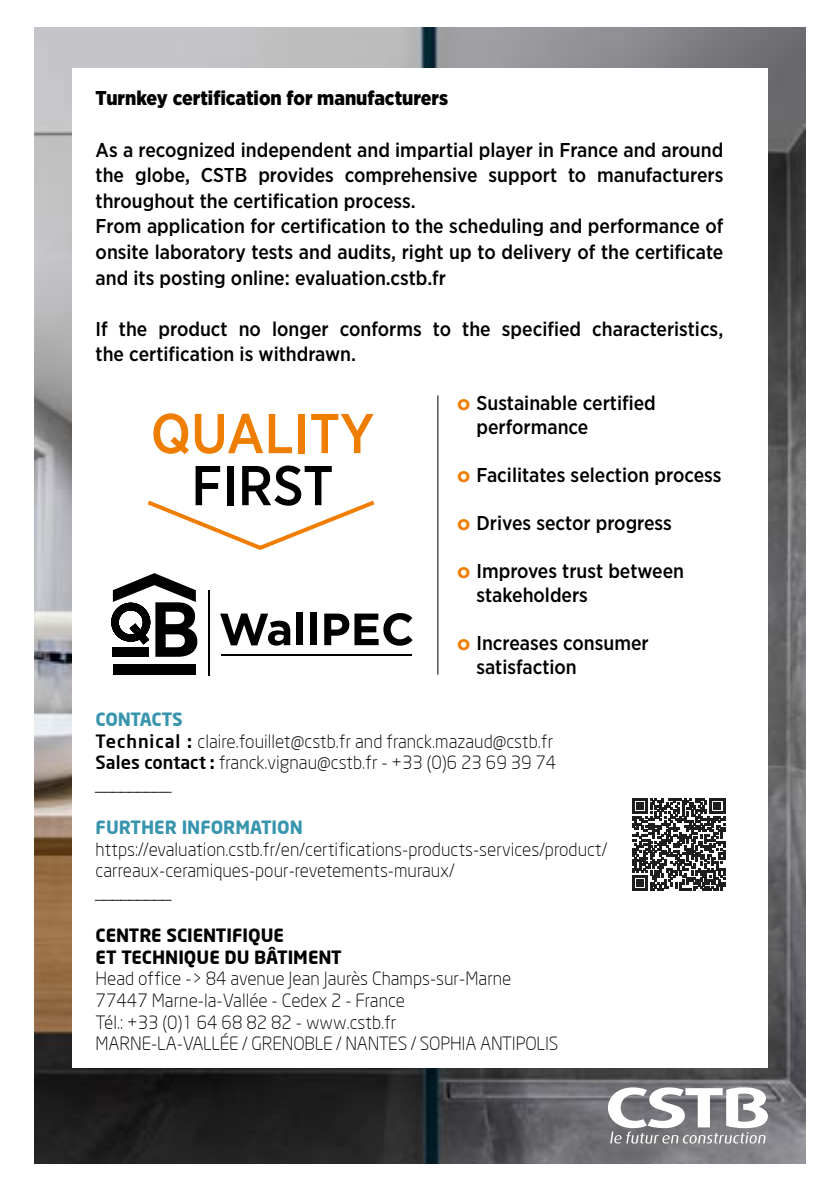
<style>
.page{position:relative;width:840px;height:1191px;background:#fff}
.page>*{position:absolute;margin:0;border:0;box-sizing:border-box;transform-origin:0 0}
.t1{font:500 56px "Gotham Narrow";color:#ef7d00}
.t2{font:500 56px "Gotham Narrow";color:#000}
.t3{font:500 20px/25.6px "Gotham Narrow";color:#000}
.t4{font:900 20px "Gotham Narrow";color:#000}
.t5{font:300 18px/21.6px "Neo Sans";color:#000}
.t6{font:700 18px/21.6px "Neo Sans";color:#000}
.t7{font:700 18px "Neo Sans";color:#3895ae}
.s1{font-family:"Gotham";font-weight:700;color:#ef7d00}
.s2{font-weight:700;color:#3895ae}
.s3{font-weight:500}
.s4{font-weight:700}
</style>
<div class="page">
<img style="left:34px;top:28px;width:771px;height:1135px">
<div style="left:72px;top:68px;width:695px;height:999px;background:#fff"></div>
<svg style="left:607px;top:1087px;width:160px;height:56px"></svg>
<hr style="left:221px;top:654px;width:190px;height:1px;background:#000">
<div style="left:113px;top:664px;width:83px;height:11px;background:#000"></div>
<svg style="left:111px;top:573px;width:86px;height:84px"></svg>
<hr style="left:208px;top:590px;width:1px;height:85px;background:#000">
<svg style="left:220px;top:613px;width:70px;height:32px"></svg>
<div style="left:296px;top:612px;width:7px;height:33px;background:#000"></div>
<div style="left:310px;top:612px;width:7px;height:33px;background:#000"></div>
<svg style="left:324px;top:613px;width:88px;height:32px"></svg>
<svg style="left:147px;top:500px;width:228px;height:50px"></svg>
<hr style="left:437px;top:395px;width:1px;height:279px;background:#000">
<svg style="left:632px;top:798px;width:92px;height:93px"></svg>
<p class="t4" style="left:96px;top:85px;width:354px">Turnkey certification for manufacturers</p>
<p class="t3" style="left:96px;top:136px;width:629px">As a recognized independent and impartial player in France and around the globe, CSTB provides comprehensive support to manufacturers throughout the certification process.<br>From application for certification to the scheduling and performance of onsite laboratory tests and audits, right up to delivery of the certificate and its posting online: evaluation.cstb.fr</p>
<p class="t3" style="left:96px;top:316px;width:628px">If the product no longer conforms to the specified characteristics, the certification is withdrawn.</p>
<p class="t3" style="left:476px;top:390px;width:181px;line-height:24px;text-indent:-19px"><span class="s1">o</span> Sustainable certified performance</p>
<p class="t3" style="left:457px;top:461px;width:266px"><span class="s1">o</span> Facilitates selection process</p>
<p class="t3" style="left:457px;top:509px;width:216px"><span class="s1">o</span> Drives sector progress</p>
<p class="t3" style="left:476px;top:558px;width:209px;line-height:24px;text-indent:-19px"><span class="s1">o</span> Improves trust between stakeholders</p>
<p class="t3" style="left:476px;top:630px;width:174px;line-height:24px;text-indent:-19px"><span class="s1">o</span> Increases consumer satisfaction</p>
<h1 class="t1" style="left:150px;top:398px;width:225px">QUALITY</h1>
<h1 class="t2" style="left:191px;top:450px;width:144px">FIRST</h1>
<p class="t5" style="left:96px;top:708px;width:462px"><span class="s2">CONTACTS<br></span><span class="s3">Technical</span> <span class="s4">:</span> claire.fouillet@cstb.fr and franck.mazaud@cstb.fr <span class="s3">Sales contact</span> <span class="s4">:</span> franck.vignau@cstb.fr - +33 (0)6 23 69 39 74 _________</p>
<p class="t7" style="left:96px;top:816px;width:209px">FURTHER INFORMATION</p>
<p class="t5" style="left:96px;top:838px;width:513px">https://evaluation.cstb.fr/en/certifications-products-services/product/ carreaux-ceramiques-pour-revetements-muraux/<br>_________</p>
<p class="t6" style="left:96px;top:924px;width:247px">CENTRE SCIENTIFIQUE<br>ET TECHNIQUE DU BÂTIMENT</p>
<p class="t5" style="left:96px;top:967px;width:464px">Head office -&gt; 84 avenue Jean Jaurès Champs-sur-Marne 77447 Marne-la-Vallée - Cedex 2 - France<br>Tél.: +33 (0)1 64 68 82 82 - www.cstb.fr<br>MARNE-LA-VALLÉE / GRENOBLE / NANTES / SOPHIA ANTIPOLIS</p>
</div>
